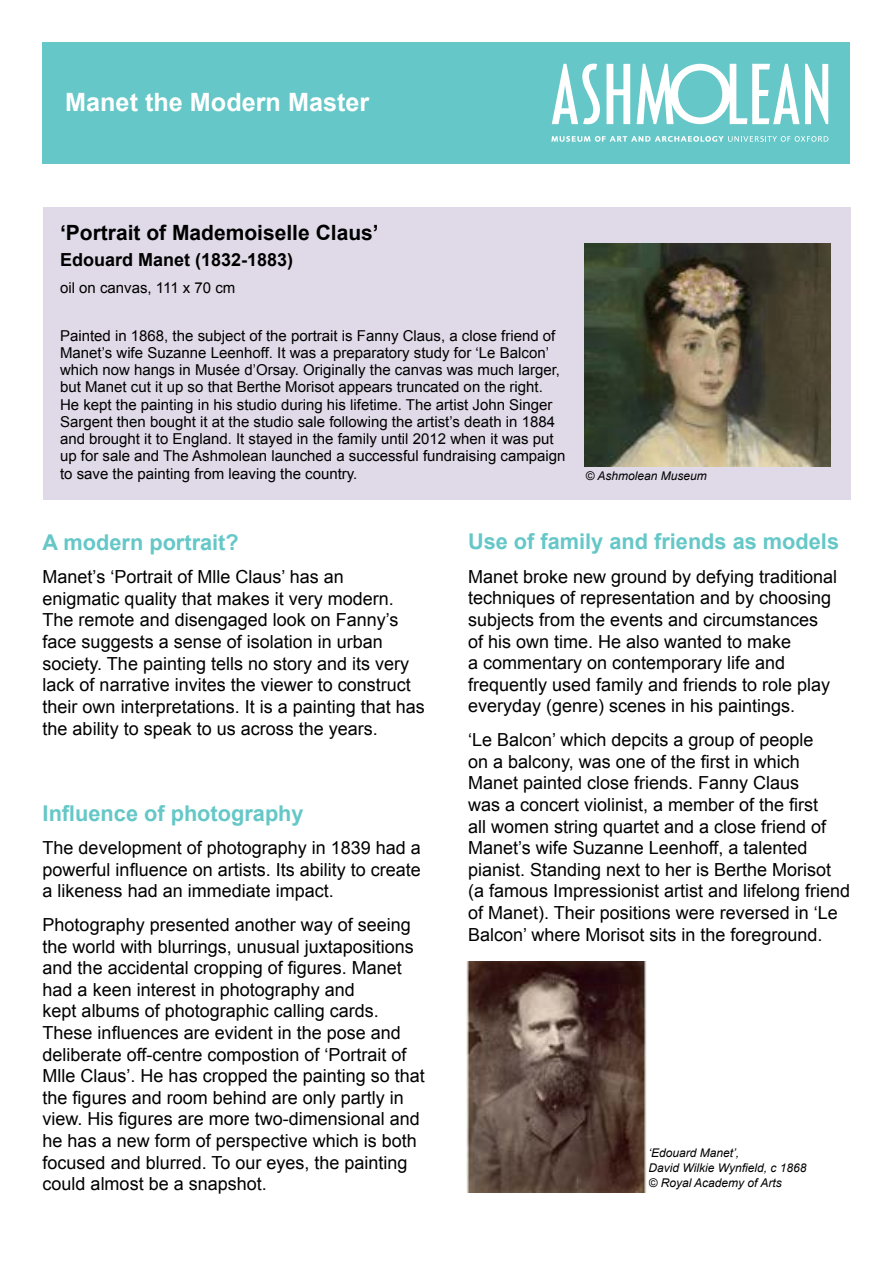
<style>
.page{position:relative;width:893px;height:1263px;background:#fff}
.page>*{position:absolute;margin:0;border:0;box-sizing:border-box;transform-origin:0 0}
.t1{font:700 25.2px "Arial";color:#fff}
.t2{font:700 21.75px "Arial";color:#65c7c7}
.t3{font:700 21px "Arial";color:#000}
.t4{font:18px/21.6px "Arial";color:#000}
.t5{font:700 18px "Arial";color:#000}
.t6{font:15px/17.2px "Arial";color:#000}
.t7{font:italic 12px/15px "Arial";color:#000}
</style>
<div class="page">
<div style="left:43px;top:43px;width:807px;height:121px;background:#65c7c7"></div>
<svg style="left:551px;top:136px;width:277px;height:6px"></svg>
<svg style="left:607px;top:64px;width:23px;height:60px"></svg>
<svg style="left:552px;top:64px;width:48px;height:61px"></svg>
<svg style="left:637px;top:64px;width:191px;height:60px"></svg>
<img style="left:466px;top:961px;width:181px;height:231px">
<div style="left:43px;top:207px;width:807px;height:293px;background:#e0d9e7"></div>
<img style="left:585px;top:243px;width:245px;height:223px">
<h1 class="t1" style="left:65px;top:86px;width:306px">Manet the Modern Master</h1>
<p class="t3" style="left:60px;top:218px;width:320px">‘Portrait of Mademoiselle Claus’</p>
<p class="t5" style="left:60px;top:247px;width:235px">Edouard Manet (1832-1883)</p>
<p class="t6" style="left:60px;top:280px;width:177px">oil on canvas, 111 x 70 cm</p>
<p class="t6" style="left:60px;top:327px;width:507px">Painted in 1868, the subject of the portrait is Fanny Claus, a close friend of Manet’s wife Suzanne Leenhoff. It was a preparatory study for ‘Le Balcon’ which now hangs in Musée d’Orsay. Originally the canvas was much larger, but Manet cut it up so that Berthe Morisot appears truncated on the right.<br>He kept the painting in his studio during his lifetime. The artist John Singer Sargent then bought it at the studio sale following the artist’s death in 1884 and brought it to England. It stayed in the family until 2012 when it was put up for sale and The Ashmolean launched a successful fundraising campaign to save the painting from leaving the country.</p>
<p class="t7" style="left:586px;top:469px;width:123px">© Ashmolean Museum</p>
<p class="t2" style="left:43px;top:527px;width:198px">A modern portrait?</p>
<p class="t4" style="left:43px;top:566px;width:384px">Manet’s ‘Portrait of Mlle Claus’ has an enigmatic quality that makes it very modern.<br>The remote and disengaged look on Fanny’s face suggests a sense of isolation in urban society. The painting tells no story and its very lack of narrative invites the viewer to construct their own interpretations. It is a painting that has the ability to speak to us across the years.</p>
<p class="t2" style="left:43px;top:798px;width:263px">Influence of photography</p>
<p class="t4" style="left:43px;top:837px;width:380px;text-align:justify">The development of photography in 1839 had a powerful influence on artists. Its ability to create a likeness had an immediate impact.</p>
<p class="t4" style="left:43px;top:914px;width:384px">Photography presented another way of seeing the world with blurrings, unusual juxtapositions and the accidental cropping of figures. Manet had a keen interest in photography and<br>kept albums of photographic calling cards.<br>These influences are evident in the pose and deliberate off-centre compostion of ‘Portrait of Mlle Claus’. He has cropped the painting so that the figures and room behind are only partly in view. His figures are more two-dimensional and he has a new form of perspective which is both focused and blurred. To our eyes, the painting could almost be a snapshot.</p>
<p class="t2" style="left:468px;top:527px;width:373px">Use of family and friends as models</p>
<p class="t4" style="left:468px;top:566px;width:371px">Manet broke new ground by defying traditional techniques of representation and by choosing subjects from the events and circumstances of his own time. He also wanted to make<br>a commentary on contemporary life and frequently used family and friends to role play everyday (genre) scenes in his paintings.</p>
<p class="t4" style="left:468px;top:729px;width:384px">‘Le Balcon’ which depcits a group of people<br>on a balcony, was one of the first in which Manet painted close friends. Fanny Claus<br>was a concert violinist, a member of the first<br>all women string quartet and a close friend of Manet’s wife Suzanne Leenhoff, a talented pianist. Standing next to her is Berthe Morisot (a famous Impressionist artist and lifelong friend of Manet). Their positions were reversed in ‘Le Balcon’ where Morisot sits in the foreground.</p>
<p class="t7" style="left:648px;top:1145px;width:159px">‘Edouard Manet’,<br>David Wilkie Wynfield, c 1868 © Royal Academy of Arts</p>
</div>
